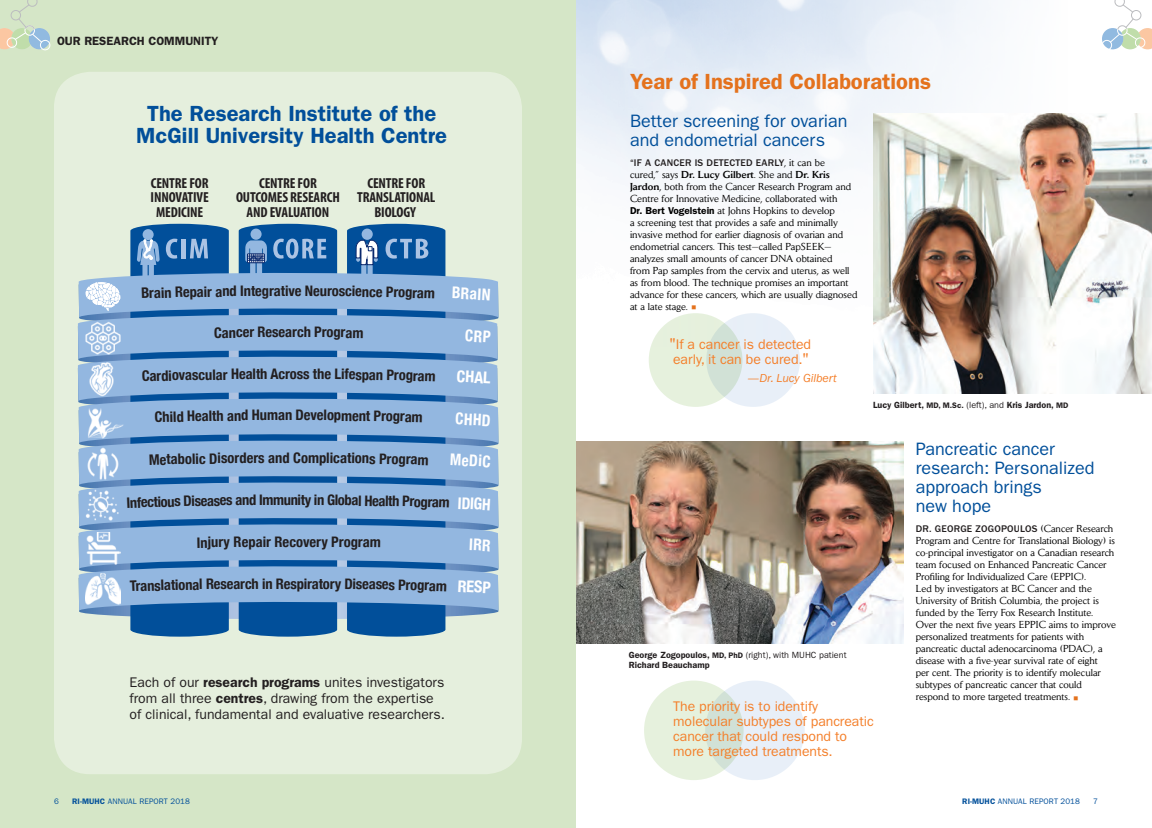
<style>
.page{position:relative;width:1152px;height:828px;background:#fff}
.page>*{position:absolute;margin:0;border:0;box-sizing:border-box;transform-origin:0 0}
.Small_Title_18_pt{font:600 22px/22px "Franklin Gothic";color:#014f9a;text-align:center}
.Small_Title_18_pt-2{font:600 22px "Franklin Gothic";color:#e4721d}
.Small_Title_18_pt-3{font:18px/19px "Franklin Gothic";color:#014f9a}
.t1{font:700 condensed 16.2px "Helvetica Neue";color:#fff;scale:.95 1}
.t2{font:700 condensed 14.5px "Helvetica Neue";letter-spacing:-.01em;color:#231f20}
.t3{font:700 condensed 14.5px/14.5px "Myriad Pro";letter-spacing:-.01em;color:#231f20;text-align:center}
.t4{font:700 condensed 14.5px "Helvetica Neue";letter-spacing:-.03em;color:#231f20}
.Pull_Quote{font:14px/15px "Franklin Gothic";letter-spacing:-.005em;color:#f47f2a}
.Features_DECK{font:14px/16px "Franklin Gothic";color:#231f20}
.Section_heads{font:600 12px "Franklin Gothic";color:#231f20}
.Pull_Quote-2{font:italic 12px "Franklin Gothic";letter-spacing:-.005em;color:#f47f2a}
.Body_ENG_Jaeger{font:10px/12px "Daily News";color:#000}
.Captions{font:600 9px/10px "Franklin Gothic";color:#231f20}
.t5{font:8px "Franklin Gothic";letter-spacing:.01em;color:#014f9a}
.s1{font-weight:600}
.s2{font-family:"Franklin Gothic";font-weight:500;color:#231f20}
.s3{font-weight:500}
.s4{font-family:"Franklin Gothic";font-weight:600}
.s5{color:#e4721d}
.s6{font-family:"Bodoni";font-weight:700;font-size:16px}
.s7{font-size:8px}
.s8{font-weight:400}
</style>
<div class="page">
<div style="left:0;top:0;width:576px;height:828px;background:#d5e6c7"></div>
<img style="left:576px;top:0;width:562px;height:345px">
<div style="left:54px;top:72px;width:468px;height:702px;background:#e5efdd;border-radius:36px"></div>
<div style="left:706px;top:313px;width:94px;height:94px;background:#e8eff8;border-radius:50%"></div>
<div style="left:649px;top:313px;width:93px;height:94px;background:linear-gradient(to right,#edf6df,#d2e2d6);border-radius:50%"></div>
<div style="left:705px;top:681px;width:100px;height:99px;background:#e8eff8;border-radius:50%"></div>
<div style="left:644px;top:681px;width:100px;height:99px;background:linear-gradient(to right,#edf6df,#d3e2d7);border-radius:50%"></div>
<img style="left:576px;top:442px;width:327px;height:202px">
<img style="left:873px;top:114px;width:279px;height:279px">
<svg style="left:130px;top:224px;width:99px;height:413px;fill:#014f9a"></svg>
<svg style="left:347px;top:224px;width:98px;height:413px;fill:#014f9a"></svg>
<svg style="left:239px;top:224px;width:98px;height:413px;fill:#014f9a"></svg>
<div style="left:362px;top:229px;width:11px;height:11px;background:#93b7e0;border-radius:50%"></div>
<div style="left:251px;top:229px;width:11px;height:11px;background:#93b7e0;border-radius:50%"></div>
<div style="left:143px;top:229px;width:11px;height:11px;background:#93b7e0;border-radius:50%"></div>
<svg style="left:0;top:0;width:51px;height:51px"></svg>
<svg style="left:1101px;top:0;width:51px;height:51px"></svg>
<svg style="left:77px;top:238px;width:421px;height:382px"></svg>
<p class="Section_heads" style="left:57px;top:34px;width:163px">OUR RESEARCH COMMUNITY</p>
<p class="Small_Title_18_pt" style="left:136px;top:102px;width:312px">The Research Institute of the<br>McGill University Health Centre</p>
<p class="t3" style="left:151px;top:175px;width:60px">CENTRE FOR<br>INNOVATIVE<br>MEDICINE</p>
<p class="t3" style="left:357px;top:175px;width:80px">CENTRE FOR<br>TRANSLATIONAL<br>BIOLOGY</p>
<p class="t3" style="left:236px;top:175px;width:105px">CENTRE FOR<br>OUTCOMES RESEARCH<br>AND EVALUATION</p>
<p class="t2" style="left:141px;top:281px;width:32px;rotate:-2deg">Brain</p>
<p class="t2" style="left:175px;top:280px;width:63px;rotate:-1deg">Repair and</p>
<p class="t2" style="left:240px;top:279px;width:100px">Integrative Neuro</p>
<p class="t2" style="left:339px;top:279px;width:75px;rotate:1deg">science Prog</p>
<p class="t2" style="left:214px;top:321px;width:30px;rotate:-1deg">Canc</p>
<p class="t2" style="left:243px;top:320px;width:92px">er Research Pro</p>
<p class="t2" style="left:334px;top:320px;width:31px;rotate:1deg">gram</p>
<p class="t2" style="left:141px;top:364px;width:32px;rotate:-2deg">Cardi</p>
<p class="t2" style="left:172px;top:363px;width:69px;rotate:-1deg">ovascular H</p>
<p class="t2" style="left:239px;top:362px;width:94px">ealth Across the</p>
<p class="t2" style="left:335px;top:362px;width:80px;rotate:1deg">Lifespan Prog</p>
<p class="t2" style="left:170px;top:404px;width:73px;rotate:-1deg">ild Health an</p>
<p class="t2" style="left:241px;top:403px;width:94px">d Human Develo</p>
<p class="t2" style="left:334px;top:403px;width:79px;rotate:1deg">pment Progra</p>
<p class="t2" style="left:171px;top:447px;width:70px;rotate:-1deg">abolic Disor</p>
<p class="t2" style="left:239px;top:446px;width:96px">ders and Compli</p>
<p class="t2" style="left:334px;top:446px;width:79px;rotate:1deg">cations Progr</p>
<p class="t2" style="left:130px;top:491px;width:46px;rotate:-2deg">nfectiou</p>
<p class="t2" style="left:174px;top:489px;width:70px;rotate:-1deg">s Diseases a</p>
<p class="t4" style="left:242px;top:488px;width:95px">nd Immunity in G</p>
<p class="t2" style="left:335px;top:488px;width:81px;rotate:1deg">lobal Health Pr</p>
<p class="t2" style="left:414px;top:489px;width:37px;rotate:2deg">ogram</p>
<p class="t2" style="left:196px;top:530px;width:46px;rotate:-1deg">Injury R</p>
<p class="t2" style="left:242px;top:530px;width:99px">epair Recovery P</p>
<p class="t2" style="left:339px;top:530px;width:43px;rotate:1deg">rogram</p>
<p class="t2" style="left:130px;top:574px;width:43px;rotate:-2deg">Transla</p>
<p class="t2" style="left:171px;top:573px;width:71px;rotate:-1deg">tional Resea</p>
<p class="t2" style="left:240px;top:572px;width:96px">rch in Respirator</p>
<p class="t2" style="left:335px;top:572px;width:77px;rotate:1deg">y Diseases Pr</p>
<p class="t2" style="left:411px;top:573px;width:38px;rotate:2deg">ogram</p>
<p class="t1" style="left:462px;top:280px;width:33px;rotate:3deg">RaIN</p>
<p class="t1" style="left:463px;top:446px;width:32px;rotate:3deg">eDiC</p>
<p class="t1" style="left:462px;top:489px;width:32px;rotate:3deg">DIGH</p>
<p class="Features_DECK" style="left:130px;top:675px;width:317px">Each of our <span class="s1">research programs</span> unites investigators from all three <span class="s1">centres</span>, drawing from the expertise of clinical, fundamental and evaluative researchers.</p>
<p class="Small_Title_18_pt-2" style="left:630px;top:68px;width:303px">Year of Inspired Collaborations</p>
<p class="Small_Title_18_pt-3" style="left:630px;top:111px;width:219px">Better screening for ovarian and endometrial cancers</p>
<p class="Body_ENG_Jaeger" style="left:630px;top:156px;width:229px"><span class="s2">“IF A CANCER IS DETECTED EARLY</span>, it can be<br>cured,” says <span class="s3">Dr. Lucy Gilbert</span>. She and <span class="s3">Dr. Kris Jardon</span>, both from the Cancer Research Program and Centre for Innovative Medicine, collaborated with<br><span class="s4">Dr. Bert Vogelstein</span> at Johns Hopkins to develop<br>a screening test that provides a safe and minimally invasive method for earlier diagnosis of ovarian and endometrial cancers. This test—called PapSEEK— analyzes small amounts of cancer DNA obtained<br>from Pap samples from the cervix and uterus, as well as from blood. The technique promises an important advance for these cancers, which are usually diagnosed at a late stage. <span class="s5">○</span></p>
<p class="Pull_Quote" style="left:670px;top:337px;width:143px"><span class="s6">"</span>If a cancer is detected early, it can be cured.<span class="s6">"</span></p>
<p class="Pull_Quote-2" style="left:748px;top:372px;width:91px">—Dr. Lucy Gilbert</p>
<p class="Captions" style="left:873px;top:400px;width:197px">Lucy Gilbert, <span class="s7">MD, M.Sc.</span> <span class="s8">(left), and</span> Kris Jardon, <span class="s7">MD</span></p>
<p class="Captions" style="left:629px;top:650px;width:219px">George Zogopoulos, <span class="s7">MD, PhD</span> <span class="s8">(right), with MUHC patient<br></span>Richard Beauchamp</p>
<p class="Pull_Quote" style="left:673px;top:699px;width:202px">The priority is to identify molecular subtypes of pancreatic cancer that could respond to more targeted treatments.</p>
<p class="Small_Title_18_pt-3" style="left:916px;top:440px;width:180px">Pancreatic cancer research: Personalized approach brings<br>new hope</p>
<p class="Body_ENG_Jaeger" style="left:916px;top:523px;width:202px"><span class="s2">DR. GEORGE ZOGOPOULOS</span> (Cancer Research Program and Centre for Translational Biology) is co-principal investigator on a Canadian research team focused on Enhanced Pancreatic Cancer Profiling for Individualized Care (EPPIC).<br>Led by investigators at BC Cancer and the University of British Columbia, the project is funded by the Terry Fox Research Institute.<br>Over the next five years EPPIC aims to improve personalized treatments for patients with pancreatic ductal adenocarcinoma (PDAC), a disease with a five-year survival rate of eight<br>per cent. The priority is to identify molecular subtypes of pancreatic cancer that could respond to more targeted treatments. <span class="s5">○</span></p>
<p class="t5" style="left:54px;top:797px;width:6px">6</p>
<p class="t5" style="left:72px;top:797px;width:119px"><span class="s1">RI-MUHC</span> ANNUAL REPORT 2018</p>
<p class="t5" style="left:962px;top:797px;width:119px"><span class="s1">RI-MUHC</span> ANNUAL REPORT 2018</p>
<p class="t5" style="left:1093px;top:797px;width:6px">7</p>
</div>
